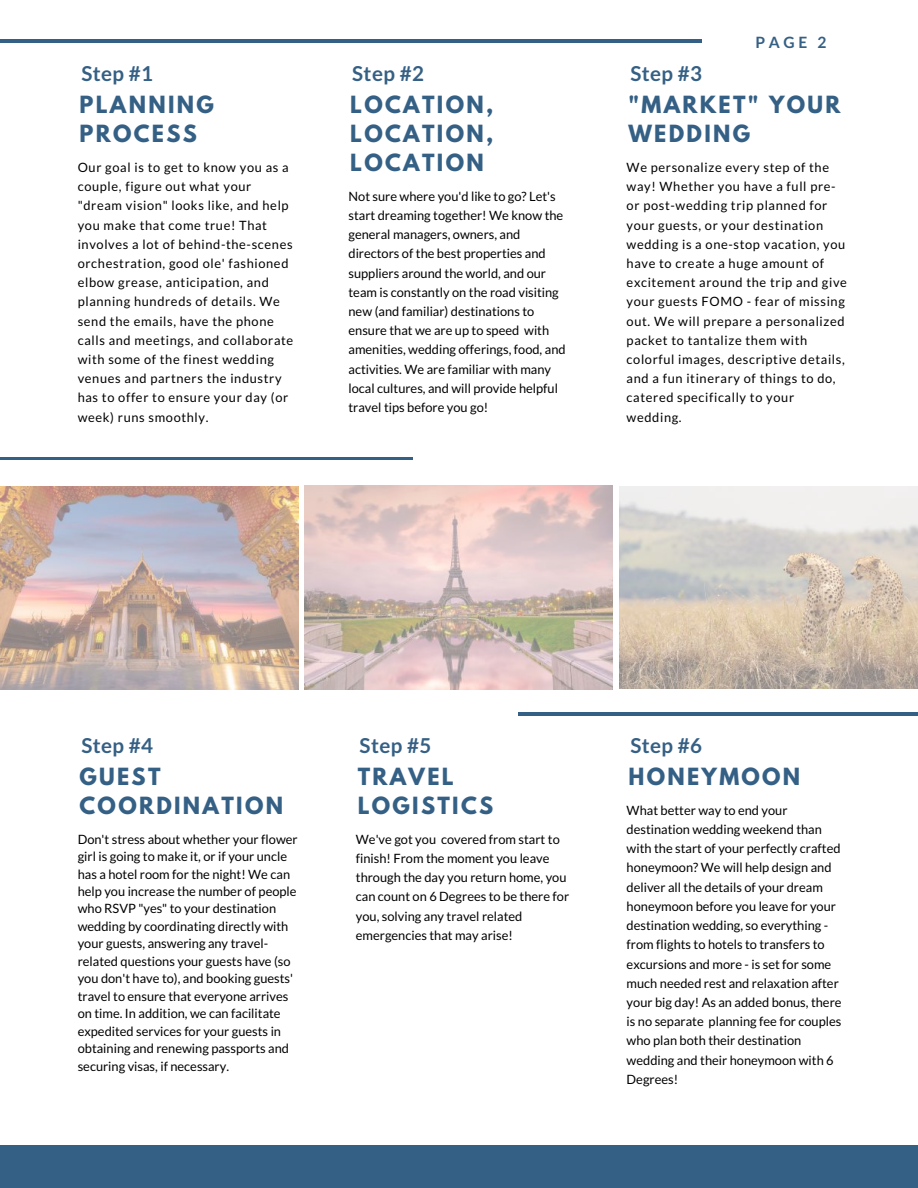
<style>
.page{position:relative;width:918px;height:1188px;background:#fff}
.page>*{position:absolute;margin:0;border:0;box-sizing:border-box;transform-origin:0 0}
.t1{font:700 21px/28.8px "League Spartan";letter-spacing:.11em;color:#356085}
.t2{font:700 20.55px "Lato";letter-spacing:.02em;color:#356085}
.t3{font:700 15.6px "Lato";color:#356085}
.t4{font:12.9px/19.2px "Lato";color:#000}
.t5{font:12.9px/19.2px "Lato";letter-spacing:.05em;color:#000}
</style>
<div class="page">
<hr style="left:0;top:458px;width:412px;height:2px;background:#356085">
<hr style="left:519px;top:713px;width:399px;height:2px;background:#356085">
<div style="left:0;top:1146px;width:918px;height:42px;background:#356085"></div>
<hr style="left:0;top:40px;width:702px;height:3px;background:#356085">
<img style="left:0;top:487px;width:299px;height:202px">
<img style="left:305px;top:486px;width:308px;height:203px">
<img style="left:620px;top:486px;width:298px;height:203px">
<h2 class="t2" style="left:81px;top:61px;width:73px">Step #1</h2>
<h1 class="t1" style="left:80px;top:93px;width:136px">PLANNING<br>PROCESS</h1>
<p class="t5" style="left:78px;top:157px;width:217px">Our goal is to get to know you as a couple, figure out what your "dream vision" looks like, and help you make that come true! That involves a lot of behind-the-scenes orchestration, good ole' fashioned elbow grease, anticipation, and planning hundreds of details. We send the emails, have the phone calls and meetings, and collaborate with some of the finest wedding venues and partners the industry has to offer to ensure your day (or week) runs smoothly.</p>
<h2 class="t2" style="left:352px;top:61px;width:73px">Step #2</h2>
<h1 class="t1" style="left:350px;top:93px;width:145px;text-align:justify">LOCATION, LOCATION, LOCATION</h1>
<p class="t4" style="left:349px;top:186px;width:219px">Not sure where you'd like to go? Let's start dreaming together! We know the general managers, owners, and directors of the best properties and suppliers around the world, and our team is constantly on the road visiting new (and familiar) destinations to ensure that we are up to speed with amenities, wedding offerings, food, and activities. We are familiar with many local cultures, and will provide helpful travel tips before you go!</p>
<p class="t3" style="left:756px;top:32px;width:72px">PAGE 2</p>
<h2 class="t2" style="left:630px;top:61px;width:73px">Step #3</h2>
<h1 class="t1" style="left:628px;top:93px;width:214px">"MARKET" YOUR<br>WEDDING</h1>
<p class="t5" style="left:627px;top:157px;width:222px">We personalize every step of the way! Whether you have a full pre&shy;or post-wedding trip planned for your guests, or your destination wedding is a one-stop vacation, you have to create a huge amount of excitement around the trip and give your guests FOMO - fear of missing out. We will prepare a personalized packet to tantalize them with colorful images, descriptive details, and a fun itinerary of things to do, catered specifically to your wedding.</p>
<h2 class="t2" style="left:81px;top:732px;width:73px">Step #4</h2>
<h1 class="t1" style="left:80px;top:765px;width:205px">GUEST<br>COORDINATION</h1>
<p class="t4" style="left:78px;top:830px;width:221px;line-height:17.4px">Don't stress about whether your flower girl is going to make it, or if your uncle has a hotel room for the night! We can help you increase the number of people who RSVP "yes" to your destination wedding by coordinating directly with your guests, answering any travel&shy;related questions your guests have (so you don't have to), and booking guests' travel to ensure that everyone arrives on time. In addition, we can facilitate expedited services for your guests in obtaining and renewing passports and securing visas, if necessary.</p>
<h2 class="t2" style="left:360px;top:732px;width:73px">Step #5</h2>
<h1 class="t1" style="left:358px;top:765px;width:137px">TRAVEL<br>LOGISTICS</h1>
<p class="t4" style="left:356px;top:829px;width:215px">We've got you covered from start to finish! From the moment you leave through the day you return home, you can count on 6 Degrees to be there for you, solving any travel related emergencies that may arise!</p>
<h2 class="t2" style="left:630px;top:732px;width:73px">Step #6</h2>
<h1 class="t1" style="left:628px;top:765px;width:173px">HONEYMOON</h1>
<p class="t4" style="left:627px;top:800px;width:216px">What better way to end your destination wedding weekend than with the start of your perfectly crafted honeymoon? We will help design and deliver all the details of your dream honeymoon before you leave for your destination wedding, so everything - from flights to hotels to transfers to excursions and more - is set for some much needed rest and relaxation after your big day! As an added bonus, there is no separate planning fee for couples who plan both their destination wedding and their honeymoon with 6<br>Degrees!</p>
</div>
